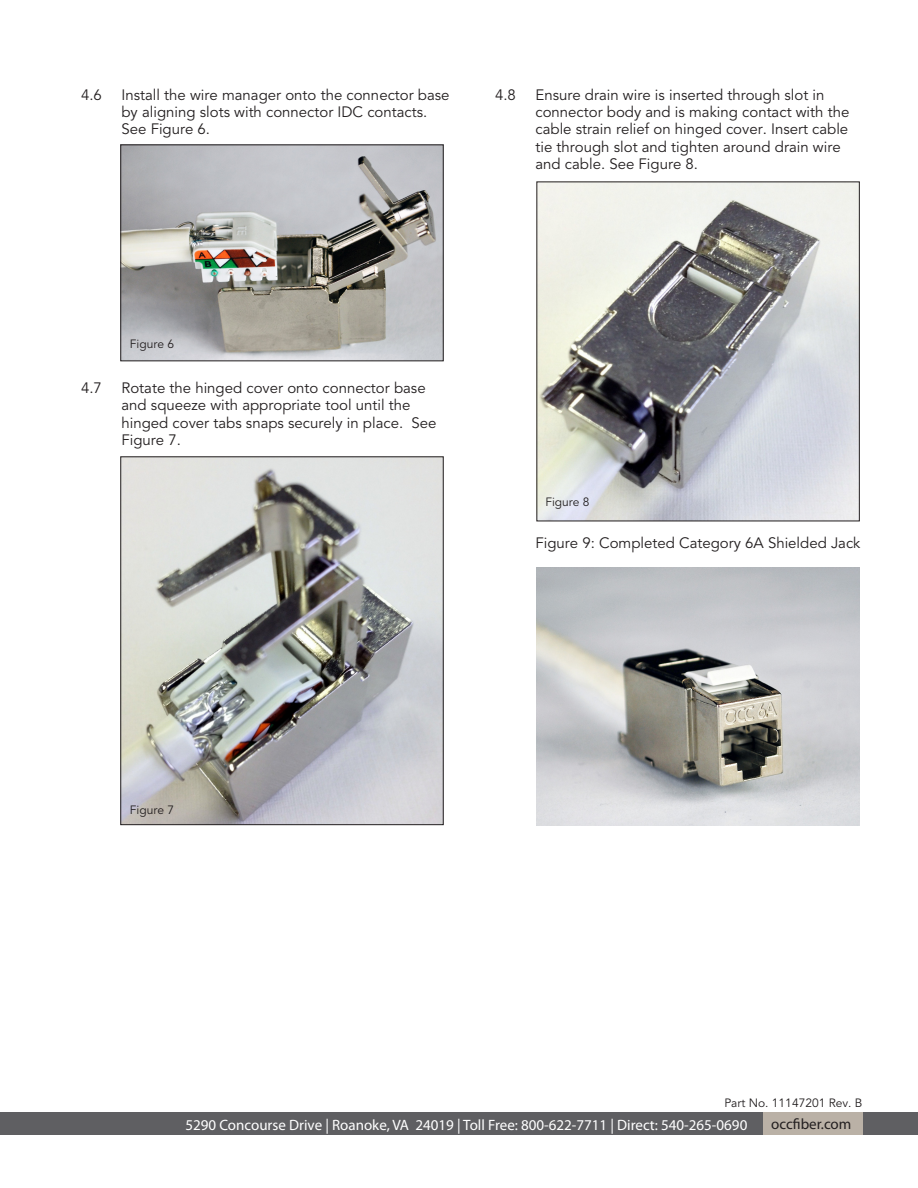
<style>
.page{position:relative;width:918px;height:1188px;background:#fff}
.page>*{position:absolute;margin:0;border:0;box-sizing:border-box;transform-origin:0 0}
.t1{font:15px "Avenir";color:#231f20}
.t2{font:15px "Myriad Pro";color:#fff}
.t3{font:15px "Myriad Pro";color:#231f20}
.t4{font:12px "Avenir";color:#231f20}
</style>
<div class="page">
<div style="left:0;top:1113px;width:918px;height:22px;background:#5f5f62"></div>
<div style="left:763px;top:1113px;width:100px;height:22px;background:#bab1a6"></div>
<img style="left:122px;top:146px;width:320px;height:213px">
<div style="left:120px;top:144px;width:324px;height:217px;border:1px solid #231f20"></div>
<img style="left:538px;top:184px;width:320px;height:335px">
<img style="left:122px;top:458px;width:320px;height:365px">
<div style="left:120px;top:456px;width:324px;height:369px;border:1px solid #231f20"></div>
<img style="left:536px;top:567px;width:324px;height:258px">
<p class="t1" style="left:81px;top:86px;width:22px">4.6</p>
<p class="t1" style="left:122px;top:86px;width:330px">Install the wire manager onto the connector base</p>
<p class="t1" style="left:122px;top:103px;width:307px">by aligning slots with connector IDC contacts.</p>
<p class="t1" style="left:122px;top:121px;width:90px">See Figure 6.</p>
<p class="t1" style="left:495px;top:86px;width:22px">4.8</p>
<p class="t1" style="left:536px;top:86px;width:291px">Ensure drain wire is inserted through slot in</p>
<p class="t1" style="left:536px;top:103px;width:315px">connector body and is making contact with the</p>
<p class="t1" style="left:536px;top:121px;width:314px">cable strain relief on hinged cover. Insert cable</p>
<p class="t1" style="left:536px;top:138px;width:307px">tie through slot and tighten around drain wire</p>
<p class="t1" style="left:536px;top:155px;width:164px">and cable. See Figure 8.</p>
<p class="t4" style="left:130px;top:337px;width:46px">Figure 6</p>
<p class="t1" style="left:81px;top:379px;width:22px">4.7</p>
<p class="t1" style="left:122px;top:379px;width:306px">Rotate the hinged cover onto connector base</p>
<p class="t1" style="left:122px;top:397px;width:291px">and squeeze with appropriate tool until the</p>
<p class="t1" style="left:122px;top:414px;width:317px">hinged cover tabs snaps securely in place. See</p>
<p class="t1" style="left:122px;top:431px;width:61px">Figure 7.</p>
<p class="t4" style="left:545px;top:495px;width:46px">Figure 8</p>
<p class="t1" style="left:536px;top:535px;width:327px">Figure 9: Completed Category 6A Shielded Jack</p>
<p class="t4" style="left:130px;top:803px;width:46px">Figure 7</p>
<p class="t4" style="left:724px;top:1096px;width:140px">Part No. 11147201 Rev. B</p>
<p class="t2" style="left:185px;top:1115px;width:563px">5290 Concourse Drive | Roanoke, VA 24019 | Toll Free: 800-622-7711 | Direct: 540-265-0690</p>
<p class="t3" style="left:771px;top:1114px;width:82px">occfiber.com</p>
</div>
